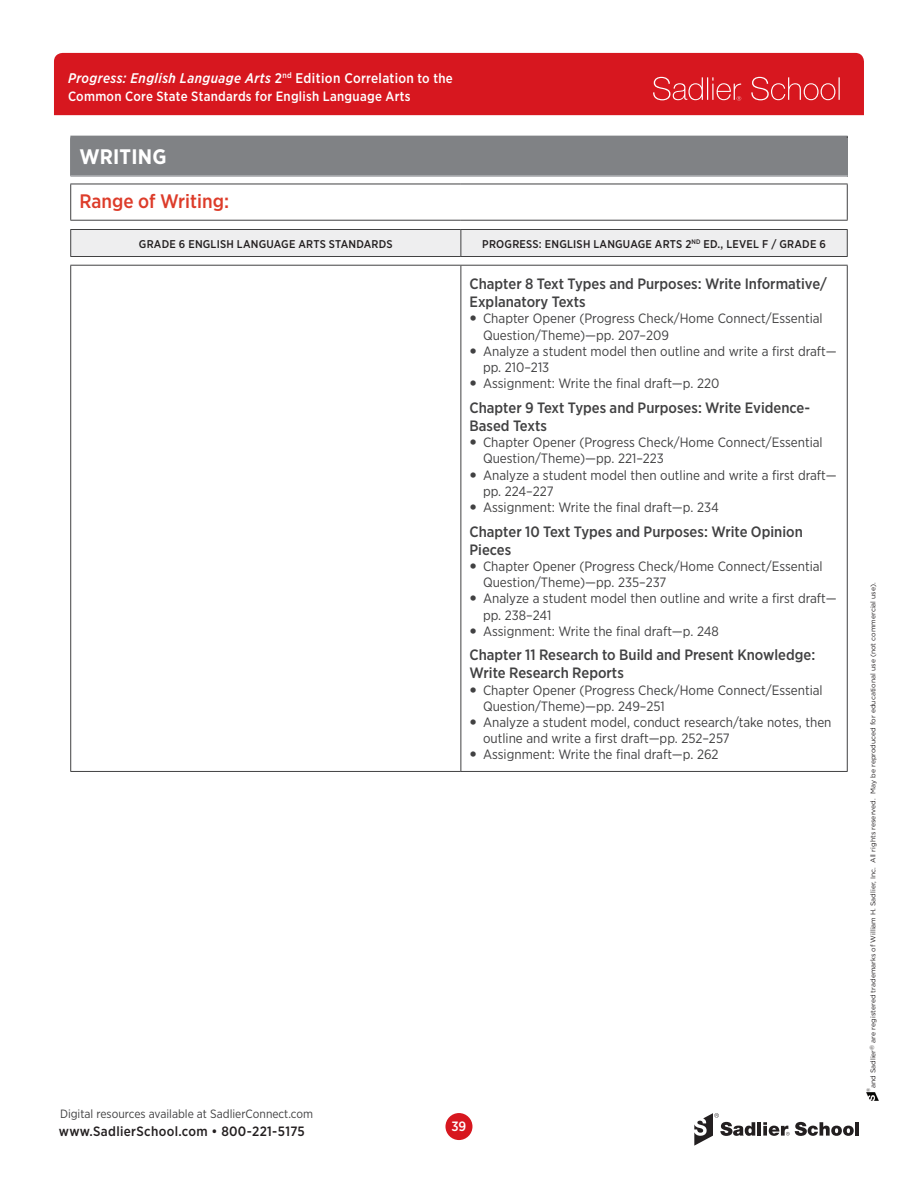
<style>
.page{position:relative;width:918px;height:1188px;background:#fff}
.page>*{position:absolute;margin:0;border:0;box-sizing:border-box;transform-origin:0 0}
.t1{font:700 21px "Gotham Narrow";letter-spacing:.01em;color:#fff}
.Strand{font:500 19.5px "Gotham Narrow";color:#dd3c2a}
.Features_Citations_H{font:500 15px/18px "Gotham Narrow";color:#414142}
.t2{font:italic 500 13.95px "Gotham Narrow";letter-spacing:.03em;color:#fff}
.t3{font:13.5px/16.2px "Gotham Narrow";color:#414142}
.t4{font:500 13.5px "Gotham Narrow";letter-spacing:.02em;color:#fff}
.t5{font:500 13.5px "Gotham Narrow";letter-spacing:.025em;color:#231f20}
.t6{font:12px "Gotham Narrow";color:#414142}
.Table_header{font:500 11.25px "Gotham Narrow";letter-spacing:.02em;color:#231f20}
.t7{font:6.9px "Gotham";color:#231f20}
.t8{font:4.8px "Gotham";color:#231f20}
.s1{font-style:normal}
.s2{font-style:normal;font-size:13.5px}
</style>
<div class="page">
<div style="left:54px;top:53px;width:810px;height:62px;background:#d7171f"></div>
<svg style="left:653px;top:77px;width:88px;height:24px;background:#dd3f45"></svg>
<svg style="left:751px;top:77px;width:89px;height:23px;background:#dd3a41"></svg>
<svg style="left:694px;top:1113px;width:61px;height:33px"></svg>
<hr style="left:757px;top:1122px;width:4px;height:14px;background:#231f20">
<hr style="left:855px;top:1122px;width:4px;height:14px;background:#231f20">
<svg style="left:763px;top:1122px;width:91px;height:14px"></svg>
<div style="left:445px;top:1113px;width:27px;height:27px;background:#d7171f;border-radius:50%"></div>
<svg style="left:867px;top:1093px;width:12px;height:7px"></svg>
<div style="left:71px;top:136px;width:776px;height:40px;background:#808285"></div>
<hr style="left:70px;top:137px;width:1px;height:39px;background:#808285">
<hr style="left:70px;top:136px;width:778px;height:1px;background:#808285">
<hr style="left:847px;top:137px;width:1px;height:39px;background:#414142">
<hr style="left:70px;top:138px;width:778px;height:1px;background:#808285">
<hr style="left:847px;top:139px;width:1px;height:37px;background:#808285">
<hr style="left:70px;top:176px;width:778px;height:1px;background:#dcdddf">
<hr style="left:461px;top:771px;width:387px;height:1px;background:#414142">
<hr style="left:461px;top:266px;width:1px;height:505px;background:#414142">
<hr style="left:847px;top:266px;width:1px;height:505px;background:#414142">
<hr style="left:70px;top:265px;width:391px;height:1px;background:#414142">
<hr style="left:461px;top:265px;width:387px;height:1px;background:#414142">
<hr style="left:70px;top:229px;width:391px;height:1px;background:#414142">
<hr style="left:461px;top:229px;width:387px;height:1px;background:#414142">
<div style="left:70px;top:230px;width:778px;height:26px;background:#eeeeef"></div>
<hr style="left:70px;top:256px;width:391px;height:1px;background:#414142">
<hr style="left:461px;top:256px;width:387px;height:1px;background:#414142">
<hr style="left:70px;top:184px;width:391px;height:1px;background:#414142">
<hr style="left:461px;top:184px;width:387px;height:1px;background:#414142">
<hr style="left:70px;top:184px;width:1px;height:36px;background:#414142">
<hr style="left:847px;top:184px;width:1px;height:36px;background:#414142">
<hr style="left:70px;top:220px;width:391px;height:1px;background:#414142">
<hr style="left:461px;top:220px;width:387px;height:1px;background:#414142">
<hr style="left:70px;top:266px;width:1px;height:505px;background:#414142">
<hr style="left:70px;top:771px;width:391px;height:1px;background:#414142">
<p class="t2" style="left:68px;top:69px;width:386px">Progress: English Language Arts <span class="s1">2</span><sup>nd</sup> <span class="s1">Edition Correlation</span> <span class="s2">to the</span></p>
<p class="t4" style="left:68px;top:87px;width:344px">Common Core State Standards for English Language Arts</p>
<h1 class="t1" style="left:79px;top:143px;width:89px">WRITING</h1>
<p class="Strand" style="left:79px;top:189px;width:151px">Range of Writing:</p>
<p class="Table_header" style="left:139px;top:236px;width:255px">GRADE 6 ENGLISH LANGUAGE ARTS STANDARDS</p>
<p class="Table_header" style="left:482px;top:236px;width:345px">PROGRESS: ENGLISH LANGUAGE ARTS 2<sup>ND</sup> ED., LEVEL F / GRADE 6</p>
<p class="Features_Citations_H" style="left:470px;top:275px;width:359px">Chapter 8 Text Types and Purposes: Write Informative/<br>Explanatory Texts</p>
<p class="t3" style="left:483px;top:310px;width:341px">Chapter Opener (Progress Check/Home Connect/Essential<br>Question/Theme)—pp. 207–209</p>
<p class="t3" style="left:483px;top:343px;width:355px">Analyze a student model then outline and write a first draft— pp. 210–213</p>
<p class="t3" style="left:483px;top:375px;width:238px">Assignment: Write the final draft—p. 220</p>
<p class="Features_Citations_H" style="left:470px;top:398px;width:342px">Chapter 9 Text Types and Purposes: Write Evidence-<br>Based Texts</p>
<p class="t3" style="left:483px;top:434px;width:341px">Chapter Opener (Progress Check/Home Connect/Essential<br>Question/Theme)—pp. 221–223</p>
<p class="t3" style="left:483px;top:466px;width:355px">Analyze a student model then outline and write a first draft— pp. 224–227</p>
<p class="t3" style="left:483px;top:499px;width:237px">Assignment: Write the final draft—p. 234</p>
<p class="Features_Citations_H" style="left:470px;top:522px;width:335px">Chapter 10 Text Types and Purposes: Write Opinion<br>Pieces</p>
<p class="t3" style="left:483px;top:558px;width:341px">Chapter Opener (Progress Check/Home Connect/Essential<br>Question/Theme)—pp. 235–237</p>
<p class="t3" style="left:483px;top:590px;width:355px">Analyze a student model then outline and write a first draft— pp. 238–241</p>
<p class="t3" style="left:483px;top:623px;width:237px">Assignment: Write the final draft—p. 248</p>
<p class="Features_Citations_H" style="left:470px;top:646px;width:347px">Chapter 11 Research to Build and Present Knowledge:<br>Write Research Reports</p>
<p class="t3" style="left:483px;top:682px;width:341px">Chapter Opener (Progress Check/Home Connect/Essential<br>Question/Theme)—pp. 249–251</p>
<p class="t3" style="left:483px;top:714px;width:350px">Analyze a student model, conduct research/take notes, then outline and write a first draft—pp. 252–257</p>
<p class="t3" style="left:483px;top:746px;width:237px">Assignment: Write the final draft—p. 262</p>
<p class="t6" style="left:60px;top:1107px;width:255px">Digital resources available at SadlierConnect.com</p>
<p class="t5" style="left:59px;top:1122px;width:247px">www.SadlierSchool.com • 800-221-5175</p>
<p class="t4" style="left:451px;top:1118px;width:16px">39</p>
<p class="t7" style="left:869px;top:1088px;width:507px;rotate:-90deg">and Sadlier<sup>®</sup> are registered trademarks of William H. Sadlier, Inc. All rights reserved. May be reproduced for educational use (not commercial use).</p>
<p class="t8" style="left:865px;top:1092px;width:6px;rotate:-90deg">®</p>
</div>
